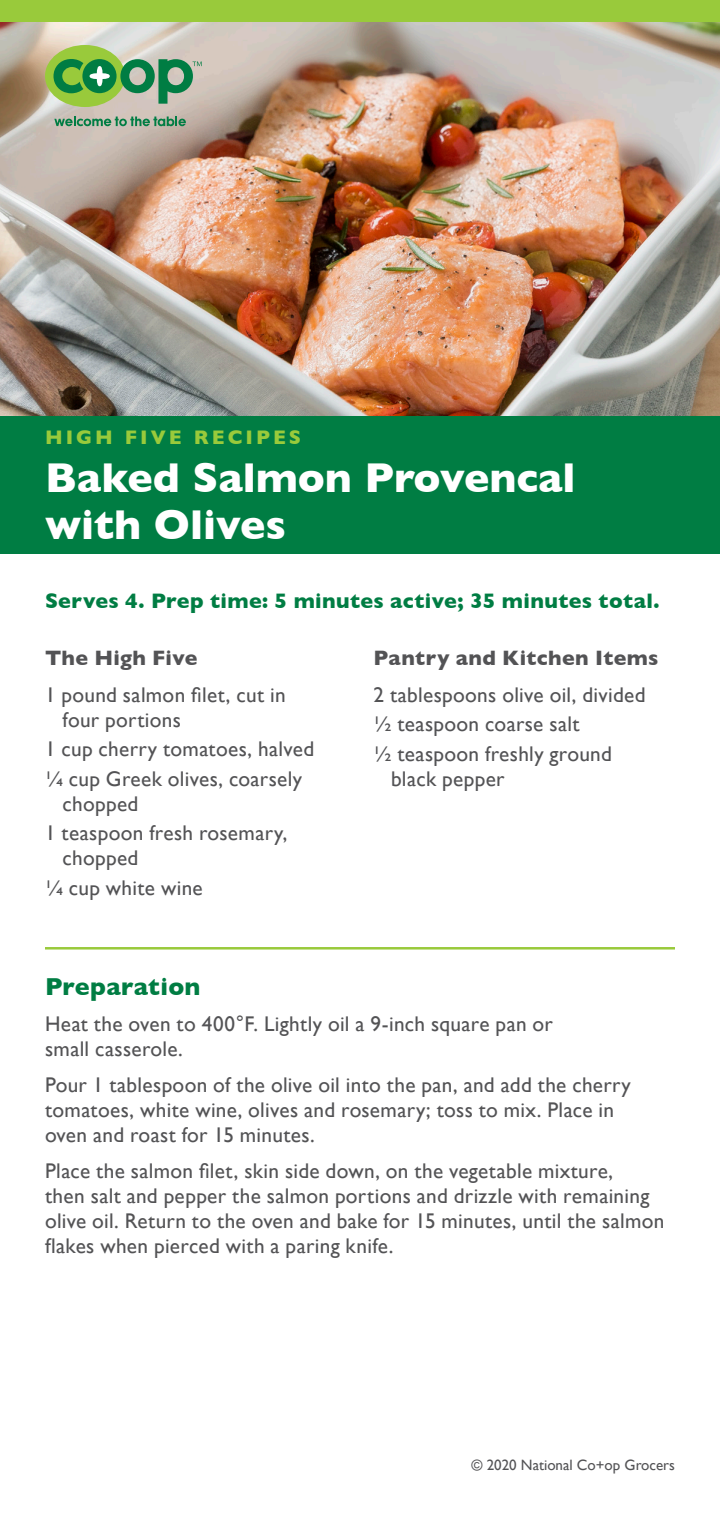
<style>
.page{position:relative;width:720px;height:1530px;background:#fff}
.page>*{position:absolute;margin:0;border:0;box-sizing:border-box;transform-origin:0 0}
._01_RECIPE_TITLE{font:800 42.5px/47.5px "Gill Sans";color:#fff}
._04_Preparation_Head{font:800 25px "Gill Sans";letter-spacing:.01em;color:#007d43}
._02_Serving_Size{font:800 21.5px "Gill Sans";letter-spacing:.02em;color:#007d43}
._05_Body_copy{font:21.25px/25px "Gill Sans";letter-spacing:.015em;color:#535355}
._03_Ingredient_List{font:21.25px/25px "Gill Sans";letter-spacing:.015em;color:#535355}
._03A_Subhead_Ingredi{font:800 21.25px "Gill Sans";letter-spacing:.015em;color:#535355}
.t1{font:800 20px "Gill Sans";letter-spacing:.15em;color:#99ca3b}
.t2{font:15px "Gill Sans";color:#535355}
</style>
<div class="page">
<img style="left:0;top:22px;width:720px;height:394px">
<div style="left:0;top:0;width:720px;height:22px;background:#99ca3b"></div>
<div style="left:0;top:416px;width:720px;height:138px;background:#007d43"></div>
<hr style="left:45px;top:947px;width:630px;height:3px;background:#99ca3b">
<div style="left:45px;top:45px;width:80px;height:62px;background:#99ca3b;border-radius:50%"></div>
<svg style="left:54px;top:117px;width:132px;height:9px"></svg>
<svg style="left:54px;top:59px;width:148px;height:45px"></svg>
<p class="t1" style="left:45px;top:426px;width:258px">HIGH FIVE RECIPES</p>
<p class="_01_RECIPE_TITLE" style="left:45px;top:454px;width:532px">Baked Salmon Provencal with Olives</p>
<p class="_02_Serving_Size" style="left:45px;top:588px;width:616px">Serves 4. Prep time: 5 minutes active; 35 minutes total.</p>
<p class="_03A_Subhead_Ingredi" style="left:45px;top:646px;width:154px">The High Five</p>
<p class="_03_Ingredient_List" style="left:62px;top:682px;width:225px;text-indent:-18px">1 pound salmon filet, cut in four portions</p>
<p class="_03_Ingredient_List" style="left:45px;top:737px;width:271px">1 cup cherry tomatoes, halved</p>
<p class="_03_Ingredient_List" style="left:62px;top:766px;width:241px;text-indent:-18px">¼ cup Greek olives, coarsely chopped</p>
<p class="_03_Ingredient_List" style="left:62px;top:821px;width:226px;text-indent:-18px">1 teaspoon fresh rosemary, chopped</p>
<p class="_03_Ingredient_List" style="left:45px;top:875px;width:159px">¼ cup white wine</p>
<p class="_03A_Subhead_Ingredi" style="left:373px;top:646px;width:287px">Pantry and Kitchen Items</p>
<p class="_03_Ingredient_List" style="left:373px;top:682px;width:274px">2 tablespoons olive oil, divided</p>
<p class="_03_Ingredient_List" style="left:373px;top:712px;width:208px">½ teaspoon coarse salt</p>
<p class="_03_Ingredient_List" style="left:391px;top:741px;width:222px;text-indent:-18px">½ teaspoon freshly ground black pepper</p>
<p class="_04_Preparation_Head" style="left:45px;top:971px;width:157px">Preparation</p>
<p class="_05_Body_copy" style="left:45px;top:1012px;width:510px">Heat the oven to 400°F. Lightly oil a 9-inch square pan or small casserole.</p>
<p class="_05_Body_copy" style="left:45px;top:1073px;width:587px">Pour 1 tablespoon of the olive oil into the pan, and add the cherry tomatoes, white wine, olives and rosemary; toss to mix. Place in oven and roast for 15 minutes.</p>
<p class="_05_Body_copy" style="left:45px;top:1159px;width:621px">Place the salmon filet, skin side down, on the vegetable mixture,<br>then salt and pepper the salmon portions and drizzle with remaining olive oil. Return to the oven and bake for 15 minutes, until the salmon flakes when pierced with a paring knife.</p>
<p class="t2" style="left:472px;top:1456px;width:205px">© 2020 National Co+op Grocers</p>
</div>
